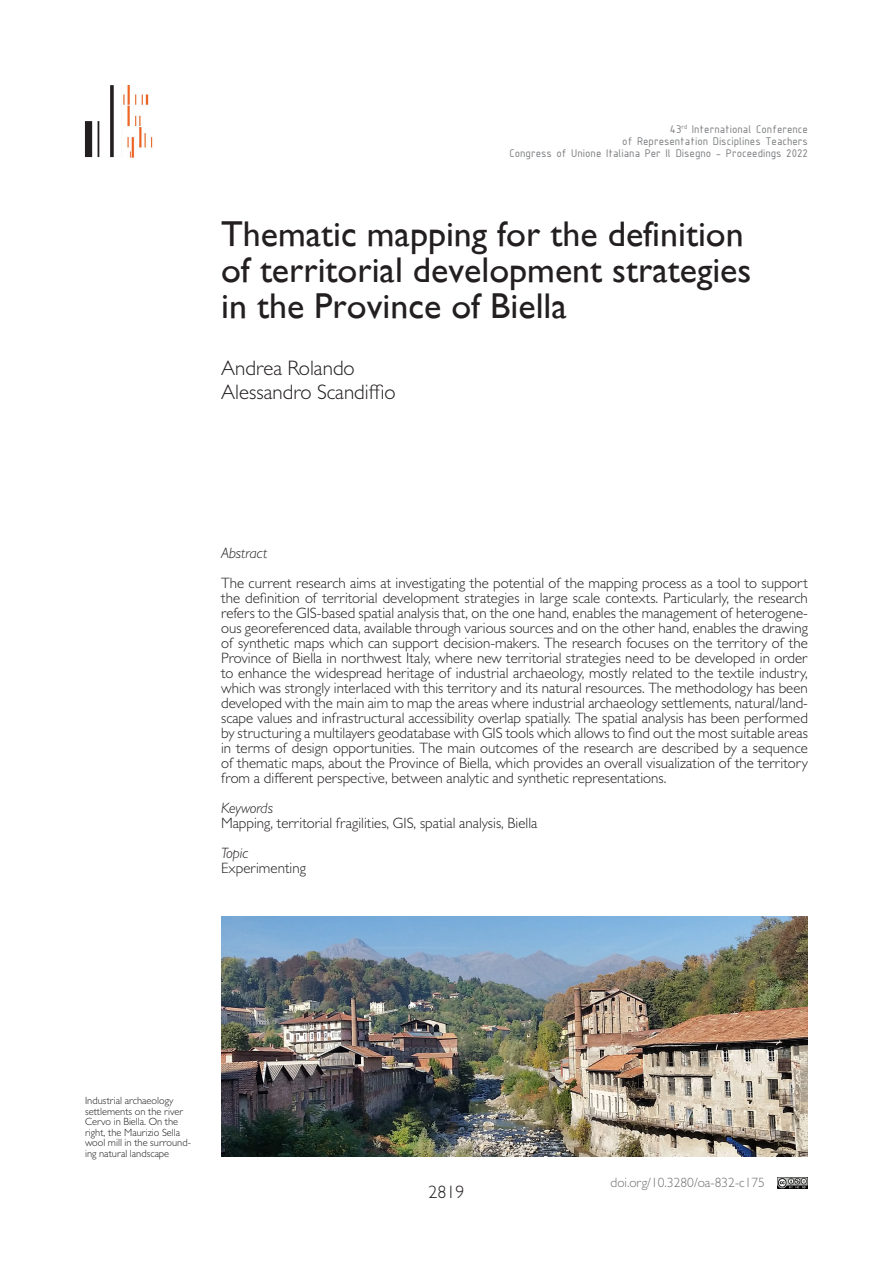
<style>
.page{position:relative;width:893px;height:1263px;background:#fff}
.page>*{position:absolute;margin:0;border:0;box-sizing:border-box;transform-origin:0 0}
.Titolo_italiano{font:36px "Gill Sans";color:#231f20}
.Autori_contributo{font:300 21px "Gill Sans";color:#231f20}
.t1{font:300 18px "Gill Sans";color:#231f20}
.Abstract{font:300 15px/15px "Gill Sans";color:#231f20;text-align:justify}
.Abstract-2{font:italic 300 15px "Gill Sans";color:#231f20}
.t2{font:300 13.5px "Gill Sans";color:#717275}
.t3{font:12px/12px "ISOCPEUR";color:#7a7c7f;text-align:right}
.Didascalie_-_ENG{font:300 10.5px/10.5px "Gill Sans";color:#231f20}
</style>
<div class="page">
<svg style="left:110px;top:85px;width:4px;height:72px"></svg>
<svg style="left:98px;top:121px;width:1px;height:36px"></svg>
<svg style="left:85px;top:121px;width:7px;height:36px"></svg>
<img style="left:121px;top:85px;width:32px;height:72px">
<img style="left:778px;top:1178px;width:30px;height:10px">
<img style="left:221px;top:917px;width:587px;height:239px">
<p class="t3" style="left:509px;top:123px;width:300px">43<sup>rd</sup> International Conference<br>of Representation Disciplines Teachers<br>Congress of Unione Italiana Per Il Disegno - Proceedings 2022</p>
<p class="Titolo_italiano" style="left:221px;top:213px;width:524px">Thematic mapping for the definition</p>
<p class="Titolo_italiano" style="left:221px;top:249px;width:532px">of territorial development strategies</p>
<p class="Titolo_italiano" style="left:221px;top:285px;width:347px">in the Province of Biella</p>
<p class="Autori_contributo" style="left:221px;top:355px;width:135px">Andrea Rolando</p>
<p class="Autori_contributo" style="left:221px;top:379px;width:176px">Alessandro Scandiffio</p>
<p class="Abstract-2" style="left:221px;top:544px;width:48px">Abstract</p>
<p class="Abstract" style="left:221px;top:575px;width:588px">The current research aims at investigating the potential of the mapping process as a tool to support the definition of territorial development strategies in large scale contexts. Particularly, the research refers to the GIS-based spatial analysis that, on the one hand, enables the management of heterogene&shy;ous georeferenced data, available through various sources and on the other hand, enables the drawing of synthetic maps which can support decision-makers. The research focuses on the territory of the Province of Biella in northwest Italy, where new territorial strategies need to be developed in order to enhance the widespread heritage of industrial archaeology, mostly related to the textile industry, which was strongly interlaced with this territory and its natural resources. The methodology has been developed with the main aim to map the areas where industrial archaeology settlements, natural/land&shy;scape values and infrastructural accessibility overlap spatially. The spatial analysis has been performed by structuring a multilayers geodatabase with GIS tools which allows to find out the most suitable areas in terms of design opportunities. The main outcomes of the research are described by a sequence of thematic maps, about the Province of Biella, which provides an overall visualization of the territory from a different perspective, between analytic and synthetic representations.</p>
<p class="Abstract-2" style="left:221px;top:799px;width:53px">Keywords</p>
<p class="Abstract" style="left:221px;top:815px;width:318px">Mapping, territorial fragilities, GIS, spatial analysis, Biella</p>
<p class="Abstract-2" style="left:221px;top:844px;width:29px">Topic</p>
<p class="Abstract" style="left:221px;top:860px;width:86px">Experimenting</p>
<p class="Didascalie_-_ENG" style="left:85px;top:1095px;width:107px">Industrial archaeology settlements on the river<br>Cervo in Biella. On the right, the Maurizio Sella wool mill in the surround&shy;ing natural landscape</p>
<p class="t1" style="left:428px;top:1181px;width:37px">2819</p>
<p class="t2" style="left:611px;top:1175px;width:156px">doi.org/10.3280/oa-832-c175</p>
</div>
